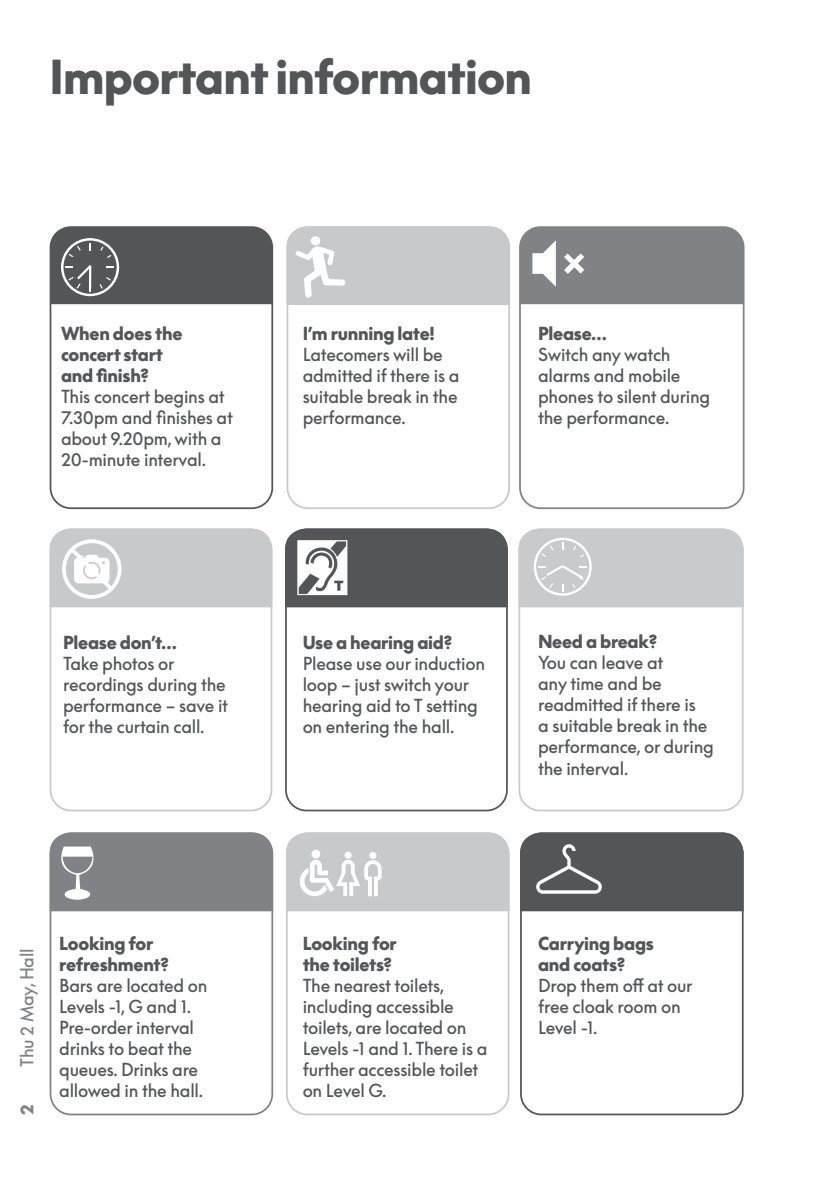
<style>
.page{position:relative;width:819px;height:1191px;background:#fff}
.page>*{position:absolute;margin:0;border:0;box-sizing:border-box;transform-origin:0 0}
.t1{font:900 45.5px "Supreme LL";letter-spacing:-.015em;color:#545557}
.t2{font:17.5px/21px "Supreme LL";letter-spacing:-.015em;color:#545557}
.t3{font:17.5px "Supreme LL";letter-spacing:-.015em;color:#808285}
.t4{font:900 17.5px "Supreme LL";color:#808285}
.s1{font-weight:900}
</style>
<div class="page">
<div style="left:519px;top:226px;width:225px;height:283px;border:2px solid #808285;border-radius:20px"></div>
<div style="left:50px;top:528px;width:222px;height:283px;border:2px solid #c8c9cb;border-radius:20px"></div>
<div style="left:285px;top:528px;width:223px;height:283px;border:2px solid #545557;border-radius:20px"></div>
<div style="left:50px;top:832px;width:223px;height:283px;border:2px solid #808285;border-radius:20px"></div>
<div style="left:286px;top:832px;width:223px;height:283px;border:2px solid #c8c9cb;border-radius:20px"></div>
<div style="left:50px;top:226px;width:223px;height:283px;border:2px solid #545557;border-radius:20px"></div>
<svg style="left:49px;top:528px;width:224px;height:80px;background:#cecfd1"></svg>
<svg style="left:285px;top:528px;width:223px;height:80px;background:#6a6b6d"></svg>
<div style="left:51px;top:227px;width:221px;height:77px;background:#545557"></div>
<svg style="left:286px;top:832px;width:224px;height:80px;background:#cdced0"></svg>
<svg style="left:49px;top:832px;width:225px;height:80px;background:#88898c"></svg>
<div style="left:286px;top:226px;width:224px;height:283px;border:2px solid #c8c9cb;border-radius:20px"></div>
<svg style="left:286px;top:226px;width:224px;height:80px;background:#cbccce"></svg>
<div style="left:311px;top:236px;width:9px;height:9px;background:#fff;border-radius:50%"></div>
<div style="left:518px;top:528px;width:225px;height:283px;border:2px solid #c9cacc;border-radius:20px"></div>
<svg style="left:518px;top:528px;width:226px;height:80px;background:#cccdce"></svg>
<div style="left:520px;top:832px;width:223px;height:283px;border:2px solid #545557;border-radius:20px"></div>
<div style="left:520px;top:227px;width:223px;height:77px;background:#808285"></div>
<svg style="left:520px;top:832px;width:224px;height:80px;background:#5d5e60"></svg>
<p class="t1" style="left:50px;top:52px;width:484px">Important information</p>
<p class="t2" style="left:61px;top:324px;width:173px"><span class="s1">When does the concert start<br>and finish?<br></span>This concert begins at<br>7.30pm and finishes at about 9.20pm, with a<br>20-minute interval.</p>
<p class="t2" style="left:538px;top:324px;width:174px"><span class="s1">Please…<br></span>Switch any watch alarms and mobile phones to silent during the performance.</p>
<p class="t2" style="left:303px;top:324px;width:158px"><span class="s1">I’m running late!<br></span>Latecomers will be admitted if there is a suitable break in the performance.</p>
<p class="t2" style="left:63px;top:632px;width:167px"><span class="s1">Please don’t…<br></span>Take photos or recordings during the performance – save it for the curtain call.</p>
<p class="t2" style="left:303px;top:632px;width:184px"><span class="s1">Use a hearing aid?<br></span>Please use our induction loop – just switch your hearing aid to T setting on entering the hall.</p>
<p class="t2" style="left:538px;top:632px;width:177px"><span class="s1">Need a break?<br></span>You can leave at<br>any time and be readmitted if there is<br>a suitable break in the performance, or during the interval.</p>
<h2 class="t3" style="left:17px;top:1067px;width:120px;rotate:-90deg">Thu 2 May, Hall</h2>
<p class="t4" style="left:17px;top:1115px;width:12px;rotate:-90deg">2</p>
<p class="t2" style="left:59px;top:933px;width:150px"><span class="s1">Looking for refreshment?<br></span>Bars are located on<br>Levels -1, G and 1.<br>Pre-order interval drinks to beat the queues. Drinks are allowed in the hall.</p>
<p class="t2" style="left:303px;top:933px;width:186px"><span class="s1">Looking for<br>the toilets?<br></span>The nearest toilets, including accessible toilets, are located on<br>Levels -1 and 1. There is a further accessible toilet on Level G.</p>
<p class="t2" style="left:538px;top:933px;width:156px"><span class="s1">Carrying bags<br>and coats?<br></span>Drop them off at our free cloak room on<br>Level -1.</p>
</div>
